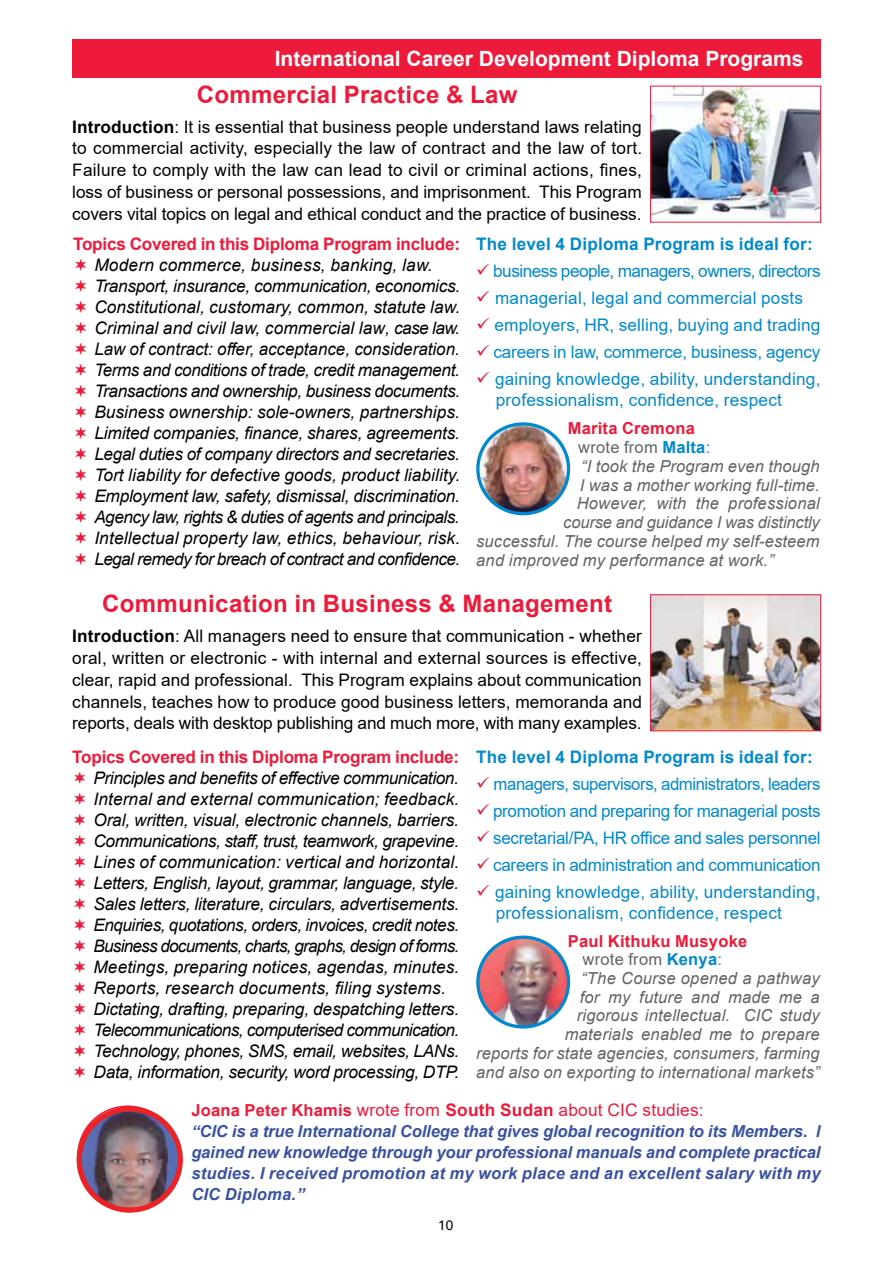
<style>
.page{position:relative;width:893px;height:1263px;background:#fff}
.page>*{position:absolute;margin:0;border:0;box-sizing:border-box;transform-origin:0 0}
.t1{font:700 24px "Arial";letter-spacing:.015em;color:#ed1a3a}
.t2{font:700 21px "Arial";color:#fff}
.t3{font:italic 17.25px/21px "Arial";letter-spacing:-.015em;color:#000}
.t4{font:17.25px/21.8px "Arial";letter-spacing:-.005em;color:#000;text-align:justify}
.t5{font:17.25px "Arial";letter-spacing:-.01em;color:#0089cf}
.t6{font:17.25px/21px "Arial";letter-spacing:.01em;color:#0089cf}
.t7{font:700 17.25px "Arial";letter-spacing:-.01em;color:#ed1a3a}
.t8{font:700 17.25px "Arial";letter-spacing:.015em;color:#0089cf}
.t9{font:17.25px "Arial";letter-spacing:.015em;color:#ed1a3a}
.t10{font:17.25px "Arial";letter-spacing:-.03em;color:#0089cf}
.t11{font:17.25px "Arial";letter-spacing:.015em;color:#0089cf}
.t12{font:italic 16.5px "Arial";letter-spacing:.01em;color:#626366}
.t13{font:italic 700 16.5px/21px "Arial";letter-spacing:.015em;color:#3a52a3;text-align:justify}
.t14{font:700 16.5px "Arial";letter-spacing:.015em;color:#ed1a3a}
.t15{font:italic 16.5px "Arial";letter-spacing:-.01em;color:#626366}
.t16{font:16.5px "Arial";letter-spacing:.015em;color:#626366}
.t17{font:500 13.5px "Avenir";color:#000}
.s1{font-weight:700}
.s2{color:#ed1a3a}
.s3{font-weight:700;color:#0089cf}
.s4{color:#0089cf}
.s5{font-weight:700;font-size:16.5px}
</style>
<div class="page">
<img style="left:652px;top:88px;width:167px;height:132px">
<div style="left:650px;top:86px;width:171px;height:137px;border:1px solid #ed1a3a"></div>
<img style="left:481px;top:424px;width:87px;height:90px">
<div style="left:476px;top:422px;width:94px;height:93px;border:3px solid #0089cf;border-radius:50%"></div>
<img style="left:652px;top:596px;width:167px;height:133px">
<div style="left:650px;top:594px;width:171px;height:137px;border:1px solid #ed1a3a"></div>
<img style="left:79px;top:1109px;width:101px;height:101px;border-radius:51px">
<div style="left:77px;top:1106px;width:106px;height:107px;border:5px solid #eb2326;border-radius:50%"></div>
<img style="left:478px;top:939px;width:90px;height:88px">
<div style="left:476px;top:935px;width:94px;height:93px;border:3px solid #0089cf;border-radius:50%"></div>
<div style="left:72px;top:39px;width:748px;height:38px;background:#ed1a3a"></div>
<p class="t2" style="left:275px;top:44px;width:530px">International Career Development Diploma Programs</p>
<h1 class="t1" style="left:197px;top:77px;width:322px">Commercial Practice &amp; Law</h1>
<p class="t4" style="left:72px;top:115px;width:571px"><span class="s1">Introduction</span>: It is essential that business people understand laws relating to commercial activity, especially the law of contract and the law of tort.<br>Failure to comply with the law can lead to civil or criminal actions, fines, loss of business or personal possessions, and imprisonment. This Program covers vital topics on legal and ethical conduct and the practice of business.</p>
<p class="t7" style="left:73px;top:232px;width:388px">Topics Covered in this Diploma Program include:</p>
<p class="t3" style="left:94px;top:255px;width:367px">Modern commerce, business, banking, law.<br>Transport, insurance, communication, economics.<br>Constitutional, customary, common, statute law.<br>Criminal and civil law, commercial law, case law.<br>Law of contract: offer, acceptance, consideration.<br>Terms and conditions of trade, credit management.<br>Transactions and ownership, business documents.<br>Business ownership: sole-owners, partnerships.<br>Limited companies, finance, shares, agreements.<br>Legal duties of company directors and secretaries.<br>Tort liability for defective goods, product liability.<br>Employment law, safety, dismissal, discrimination.<br>Agency law, rights &amp; duties of agents and principals.<br>Intellectual property law, ethics, behaviour, risk.<br>Legal remedy for breach of contract and confidence.</p>
<p class="t8" style="left:476px;top:232px;width:338px">The level 4 Diploma Program is ideal for:</p>
<p class="t10" style="left:476px;top:259px;width:346px"><span class="s2">✓</span> business people, managers, owners, directors</p>
<p class="t11" style="left:476px;top:286px;width:328px"><span class="s2">✓</span> managerial, legal and commercial posts</p>
<p class="t5" style="left:476px;top:313px;width:346px"><span class="s2">✓</span> employers, HR, selling, buying and trading</p>
<p class="t5" style="left:476px;top:340px;width:346px"><span class="s2">✓</span> careers in law, commerce, business, agency</p>
<p class="t6" style="left:496px;top:368px;width:326px;text-indent:-20px"><span class="s2">✓</span> gaining knowledge, ability, understanding, professionalism, confidence, respect</p>
<p class="t14" style="left:568px;top:417px;width:129px">Marita Cremona</p>
<p class="t16" style="left:578px;top:436px;width:134px">wrote from <span class="s3">Malta</span><span class="s4">:</span></p>
<p class="t12" style="left:581px;top:455px;width:240px">“I took the Program even though</p>
<p class="t12" style="left:580px;top:474px;width:242px">I was a mother working full-time.</p>
<p class="t12" style="left:577px;top:493px;width:245px">However, with the professional</p>
<p class="t15" style="left:563px;top:512px;width:258px">course and guidance I was distinctly</p>
<p class="t12" style="left:476px;top:530px;width:345px">successful. The course helped my self-esteem</p>
<p class="t12" style="left:476px;top:549px;width:299px">and improved my performance at work.”</p>
<h1 class="t1" style="left:102px;top:587px;width:511px">Communication in Business &amp; Management</h1>
<p class="t4" style="left:72px;top:625px;width:571px"><span class="s1">Introduction</span>: All managers need to ensure that communication - whether oral, written or electronic - with internal and external sources is effective, clear, rapid and professional. This Program explains about communication channels, teaches how to produce good business letters, memoranda and reports, deals with desktop publishing and much more, with many examples.</p>
<p class="t7" style="left:72px;top:745px;width:388px">Topics Covered in this Diploma Program include:</p>
<p class="t3" style="left:93px;top:768px;width:367px">Principles and benefits of effective communication.<br>Internal and external communication; feedback.<br>Oral, written, visual, electronic channels, barriers.<br>Communications, staff, trust, teamwork, grapevine.<br>Lines of communication: vertical and horizontal.<br>Letters, English, layout, grammar, language, style.<br>Sales letters, literature, circulars, advertisements.<br>Enquiries, quotations, orders, invoices, credit notes.<br>Business documents, charts, graphs, design of forms.<br>Meetings, preparing notices, agendas, minutes.<br>Reports, research documents, filing systems.<br>Dictating, drafting, preparing, despatching letters.<br>Telecommunications, computerised communication.<br>Technology, phones, SMS, email, websites, LANs.<br>Data, information, security, word processing, DTP.</p>
<p class="t8" style="left:476px;top:745px;width:338px">The level 4 Diploma Program is ideal for:</p>
<p class="t5" style="left:476px;top:772px;width:346px"><span class="s2">✓</span> managers, supervisors, administrators, leaders</p>
<p class="t5" style="left:476px;top:799px;width:346px"><span class="s2">✓</span> promotion and preparing for managerial posts</p>
<p class="t5" style="left:476px;top:826px;width:346px"><span class="s2">✓</span> secretarial/PA, HR office and sales personnel</p>
<p class="t5" style="left:476px;top:853px;width:346px"><span class="s2">✓</span> careers in administration and communication</p>
<p class="t6" style="left:496px;top:881px;width:326px;text-indent:-20px"><span class="s2">✓</span> gaining knowledge, ability, understanding, professionalism, confidence, respect</p>
<p class="t14" style="left:568px;top:929px;width:181px">Paul Kithuku Musyoke</p>
<p class="t16" style="left:583px;top:948px;width:141px">wrote from <span class="s3">Kenya</span><span class="s4">:</span></p>
<p class="t12" style="left:581px;top:967px;width:240px">“The Course opened a pathway</p>
<p class="t12" style="left:580px;top:986px;width:242px">for my future and made me a</p>
<p class="t12" style="left:577px;top:1005px;width:245px">rigorous intellectual. CIC study</p>
<p class="t12" style="left:565px;top:1024px;width:257px">materials enabled me to prepare</p>
<p class="t12" style="left:476px;top:1042px;width:345px">reports for state agencies, consumers, farming</p>
<p class="t12" style="left:476px;top:1061px;width:345px">and also on exporting to international markets”</p>
<p class="t9" style="left:191px;top:1098px;width:514px"><span class="s5">Joana Peter Khamis</span> wrote from <span class="s1">South Sudan</span> about CIC studies:</p>
<p class="t13" style="left:191px;top:1121px;width:631px">“CIC is a true International College that gives global recognition to its Members. l gained new knowledge through your professional manuals and complete practical studies. I received promotion at my work place and an excellent salary with my CIC Diploma.”</p>
<p class="t17" style="left:438px;top:1213px;width:17px">10</p>
</div>
